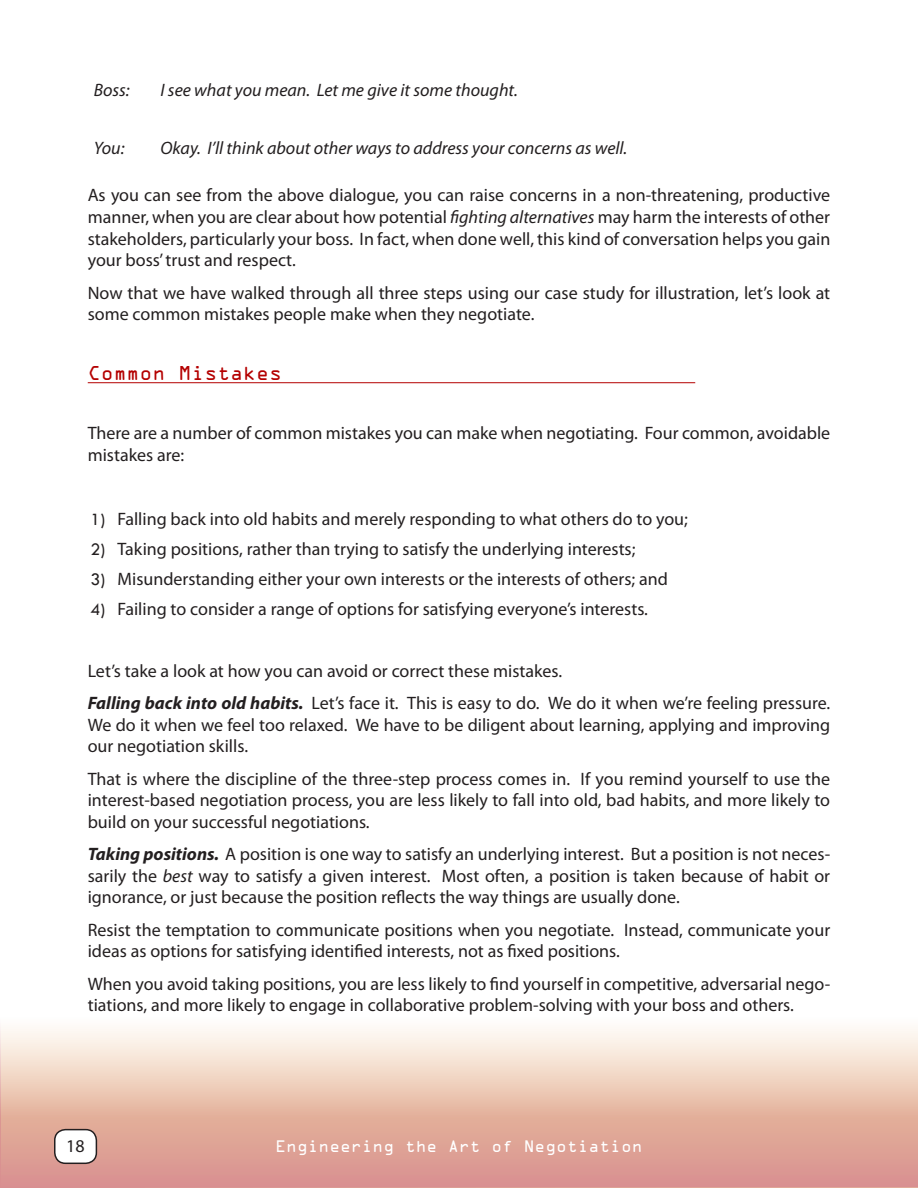
<style>
.page{position:relative;width:918px;height:1188px;background:#fff}
.page>*{position:absolute;margin:0;border:0;box-sizing:border-box;transform-origin:0 0}
.Paragraph{font:18px/21.6px "Myriad Pro";color:#231f20;text-align:justify}
.Numbered{font:18px "Myriad Pro";color:#231f20}
.Paragraph-2{font:italic 18px "Myriad Pro";color:#231f20}
.Subhead{font:18px "OCRA Std";color:#b40001}
.t1{font:15px "OCRA Std";color:#fff}
.s1{font-style:italic}
.s2{font-family:"Tw Cen"}
.s3{font-weight:700;font-style:italic}
</style>
<div class="page">
<svg style="left:0;top:1026px;width:917px;height:162px;background:#e9c0b2"></svg>
<div style="left:55px;top:1130px;width:41px;height:33px;background:#fff;border-radius:11px"></div>
<div style="left:54px;top:1129px;width:43px;height:35px;border:2px solid #231f20;border-radius:11px"></div>
<svg style="left:917px;top:1029px;width:1px;height:159px"></svg>
<hr style="left:88px;top:382px;width:607px;height:1px;background:#b40001">
<p class="Paragraph-2" style="left:94px;top:79px;width:38px">Boss:</p>
<p class="Paragraph-2" style="left:161px;top:79px;width:359px">I see what you mean. Let me give it some thought.</p>
<p class="Paragraph-2" style="left:94px;top:137px;width:32px">You:</p>
<p class="Paragraph-2" style="left:161px;top:137px;width:468px">Okay. I’ll think about other ways to address your concerns as well.</p>
<p class="Paragraph" style="left:88px;top:184px;width:744px">As you can see from the above dialogue, you can raise concerns in a non-threatening, productive manner, when you are clear about how potential <span class="s1">fighting alternatives</span> may harm the interests of other stakeholders, particularly your boss. In fact, when done well, this kind of conversation helps you gain your boss’ trust and respect.</p>
<p class="Paragraph" style="left:88px;top:282px;width:744px">Now that we have walked through all three steps using our case study for illustration, let’s look at some common mistakes people make when they negotiate.</p>
<p class="Subhead" style="left:88px;top:365px;width:196px">Common Mistakes</p>
<p class="Paragraph" style="left:88px;top:422px;width:744px">There are a number of common mistakes you can make when negotiating. Four common, avoidable mistakes are:</p>
<p class="Numbered" style="left:90px;top:508px;width:599px"><span class="s2">1)</span> Falling back into old habits and merely responding to what others do to you;</p>
<p class="Numbered" style="left:90px;top:538px;width:547px"><span class="s2">2)</span> Taking positions, rather than trying to satisfy the underlying interests;</p>
<p class="Numbered" style="left:90px;top:568px;width:579px"><span class="s2">3)</span> Misunderstanding either your own interests or the interests of others; and</p>
<p class="Numbered" style="left:90px;top:597px;width:559px"><span class="s2">4)</span> Failing to consider a range of options for satisfying everyone’s interests.</p>
<p class="Paragraph" style="left:88px;top:660px;width:476px">Let’s take a look at how you can avoid or correct these mistakes.</p>
<p class="Paragraph" style="left:88px;top:692px;width:744px"><span class="s3">Falling back into old habits.</span> Let’s face it. This is easy to do. We do it when we’re feeling pressure.<br>We do it when we feel too relaxed. We have to be diligent about learning, applying and improving our negotiation skills.</p>
<p class="Paragraph" style="left:88px;top:768px;width:744px">That is where the discipline of the three-step process comes in. If you remind yourself to use the interest-based negotiation process, you are less likely to fall into old, bad habits, and more likely to build on your successful negotiations.</p>
<p class="Paragraph" style="left:88px;top:843px;width:744px"><span class="s3">Taking positions.</span> A position is one way to satisfy an underlying interest. But a position is not neces&shy;sarily the <span class="s1">best</span> way to satisfy a given interest. Most often, a position is taken because of habit or ignorance, or just because the position reflects the way things are usually done.</p>
<p class="Paragraph" style="left:88px;top:919px;width:744px">Resist the temptation to communicate positions when you negotiate. Instead, communicate your ideas as options for satisfying identified interests, not as fixed positions.</p>
<p class="Paragraph" style="left:88px;top:973px;width:744px">When you avoid taking positions, you are less likely to find yourself in competitive, adversarial nego&shy;tiations, and more likely to engage in collaborative problem-solving with your boss and others.</p>
<p class="Paragraph" style="left:66px;top:1135px;width:20px">18</p>
<p class="t1" style="left:275px;top:1140px;width:369px">Engineering the Art of Negotiation</p>
</div>
